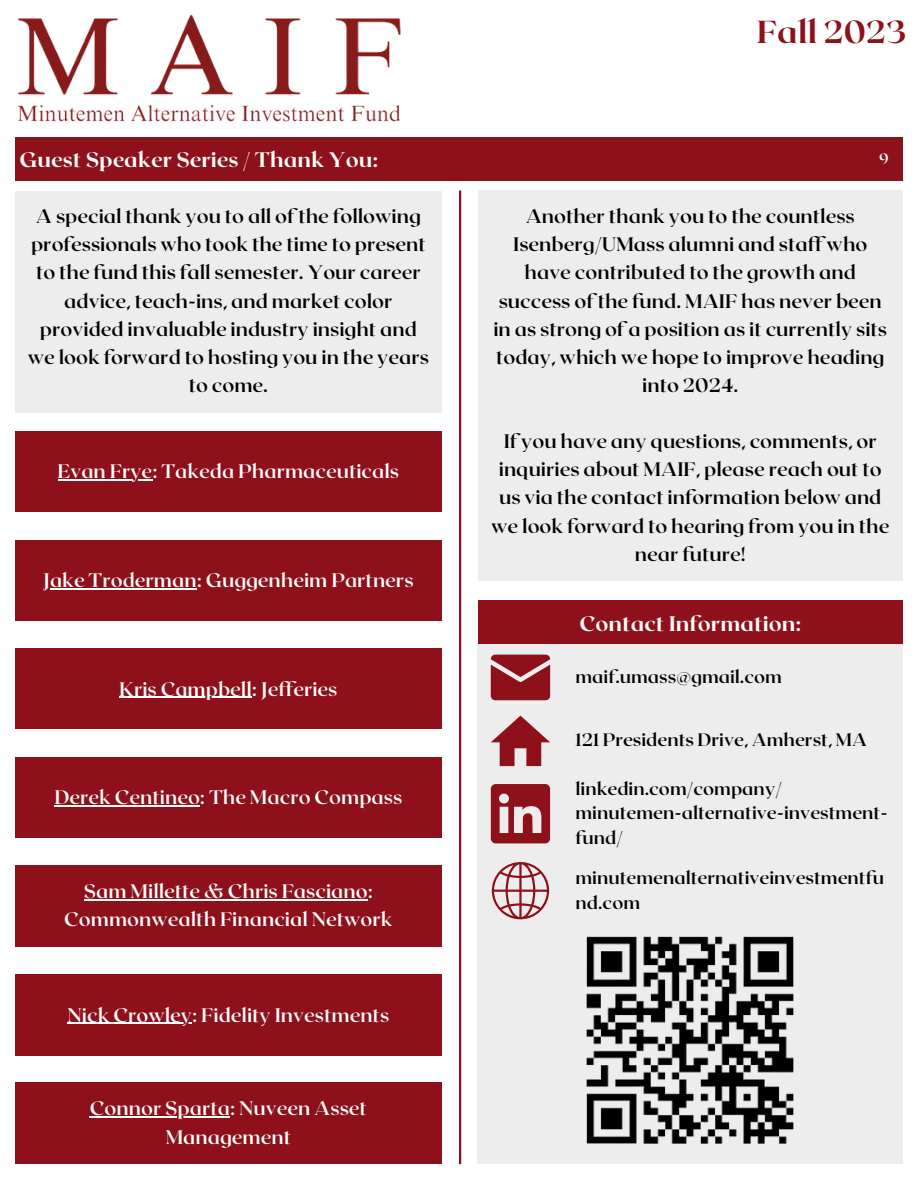
<style>
.page{position:relative;width:918px;height:1188px;background:#fff}
.page>*{position:absolute;margin:0;border:0;box-sizing:border-box;transform-origin:0 0}
.t1{font:800 31.8px "Roxborough CF";color:#8d101a}
.t2{font:800 21px "Roxborough CF";color:#fff}
.t3{font:700 19.5px/28.2px "Roxborough CF";color:#000;text-align:center}
.t4{font:700 19.5px/28.2px "Roxborough CF";color:#fff;text-align:center}
.t5{font:700 18px/24.8px "Roxborough CF";color:#000}
.t6{font:700 15px "Roxborough CF";color:#fff}
</style>
<div class="page">
<div style="left:15px;top:137px;width:888px;height:43px;background:#8d101a"></div>
<img style="left:17px;top:14px;width:384px;height:108px">
<div style="left:15px;top:191px;width:427px;height:221px;background:#ededed"></div>
<div style="left:15px;top:431px;width:427px;height:81px;background:#8d101a"></div>
<hr style="left:58px;top:480px;width:94px;height:1px;background:#fff">
<div style="left:15px;top:540px;width:427px;height:81px;background:#8d101a"></div>
<hr style="left:43px;top:588px;width:154px;height:1px;background:#fff">
<div style="left:15px;top:648px;width:427px;height:81px;background:#8d101a"></div>
<hr style="left:119px;top:697px;width:133px;height:1px;background:#fff">
<div style="left:15px;top:757px;width:427px;height:81px;background:#8d101a"></div>
<hr style="left:55px;top:805px;width:145px;height:1px;background:#fff">
<div style="left:15px;top:865px;width:427px;height:82px;background:#8d101a"></div>
<hr style="left:84px;top:899px;width:284px;height:1px;background:#fff">
<div style="left:15px;top:974px;width:427px;height:81px;background:#8d101a"></div>
<hr style="left:68px;top:1023px;width:124px;height:1px;background:#fff">
<div style="left:15px;top:1083px;width:427px;height:81px;background:#8d101a"></div>
<hr style="left:90px;top:1117px;width:140px;height:1px;background:#fff">
<div style="left:478px;top:191px;width:425px;height:390px;background:#ededed"></div>
<div style="left:478px;top:600px;width:425px;height:44px;background:#8d101a"></div>
<div style="left:478px;top:644px;width:425px;height:520px;background:#ededed"></div>
<img style="left:587px;top:936px;width:207px;height:207px">
<svg style="left:491px;top:655px;width:59px;height:45px;background:#982a33"></svg>
<svg style="left:491px;top:716px;width:59px;height:50px"></svg>
<svg style="left:491px;top:784px;width:59px;height:59px"></svg>
<svg style="left:491px;top:862px;width:59px;height:58px"></svg>
<hr style="left:459px;top:191px;width:2px;height:973px;background:#8d101a">
<p class="t2" style="left:20px;top:146px;width:360px">Guest Speaker Series / Thank You:</p>
<p class="t3" style="left:28px;top:201px;width:403px">A special thank you to all of the following professionals who took the time to present to the fund this fall semester. Your career advice, teach-ins, and market color provided invaluable industry insight and we look forward to hosting you in the years to come.</p>
<p class="t4" style="left:58px;top:457px;width:343px">Evan Frye: Takeda Pharmaceuticals</p>
<p class="t4" style="left:43px;top:565px;width:372px">Jake Troderman: Guggenheim Partners</p>
<p class="t4" style="left:119px;top:674px;width:220px">Kris Campbell: Jefferies</p>
<p class="t4" style="left:55px;top:782px;width:349px">Derek Centineo: The Macro Compass</p>
<p class="t4" style="left:64px;top:876px;width:330px">Sam Millette &amp; Chris Fasciano:<br>Commonwealth Financial Network</p>
<p class="t4" style="left:68px;top:1000px;width:323px">Nick Crowley: Fidelity Investments</p>
<p class="t4" style="left:90px;top:1094px;width:279px">Connor Sparta: Nuveen Asset<br>Management</p>
<p class="t1" style="left:757px;top:11px;width:151px">Fall 2023</p>
<p class="t6" style="left:879px;top:149px;width:11px">9</p>
<p class="t3" style="left:493px;top:201px;width:395px">Another thank you to the countless Isenberg/UMass alumni and staff who have contributed to the growth and success of the fund. MAIF has never been in as strong of a position as it currently sits today, which we hope to improve heading into 2024.</p>
<p class="t3" style="left:491px;top:426px;width:400px">If you have any questions, comments, or inquiries about MAIF, please reach out to us via the contact information below and we look forward to hearing from you in the near future!</p>
<p class="t2" style="left:579px;top:610px;width:223px">Contact Information:</p>
<p class="t5" style="left:576px;top:664px;width:208px">maif.umass@gmail.com</p>
<p class="t5" style="left:576px;top:727px;width:293px">121 Presidents Drive, Amherst, MA</p>
<p class="t5" style="left:576px;top:775px;width:208px">linkedin.com/company/</p>
<p class="t5" style="left:576px;top:800px;width:314px">minutemen-alternative-investment&shy;fund/</p>
<p class="t5" style="left:576px;top:864px;width:310px">minutemenalternativeinvestmentfu nd.com</p>
</div>
